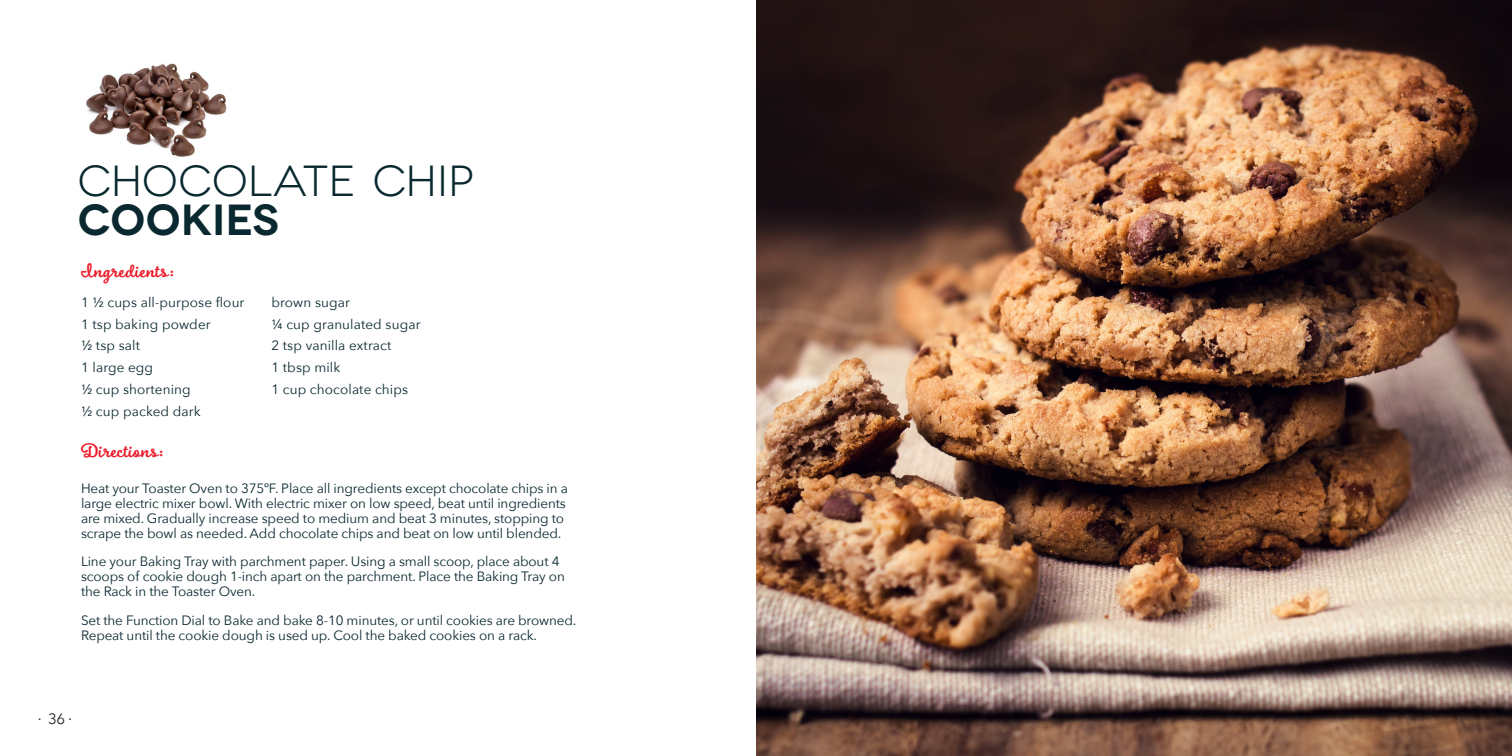
<style>
.page{position:relative;width:1512px;height:756px;background:#fff}
.page>*{position:absolute;margin:0;border:0;box-sizing:border-box;transform-origin:0 0}
.t1{font:43.5px "Novecentowide";color:#09282f}
.t2{font:600 43.5px "Novecentowide";color:#09282f}
.Recipe_Subheads_-_Re{font:700 21px "Boucherie Cursive";letter-spacing:.025em;color:#eb1c2b}
.Recipe_Subheads_-_Re-2{font:700 21px "Boucherie Cursive";letter-spacing:.025em;color:#eb1c2c}
.t3{font:15px "Avenir Next";color:#231f20}
.t4{font:13.5px/15px "Avenir Next";letter-spacing:-.01em;color:#09282f}
.t5{font:13.5px "Avenir Next";letter-spacing:.01em;color:#09282f}
</style>
<div class="page">
<img style="left:86px;top:63px;width:141px;height:94px">
<img style="left:756px;top:0;width:756px;height:756px">
<p class="t1" style="left:78px;top:156px;width:397px">CHOCOLATE CHIP</p>
<p class="t2" style="left:78px;top:194px;width:203px">COOKIES</p>
<p class="Recipe_Subheads_-_Re" style="left:81px;top:257px;width:94px">Ingredients:</p>
<p class="t5" style="left:81px;top:291px;width:165px">1 ½ cups all-purpose flour</p>
<p class="t5" style="left:81px;top:312px;width:131px">1 tsp baking powder</p>
<p class="t4" style="left:81px;top:338px;width:61px">½ tsp salt</p>
<p class="t5" style="left:81px;top:356px;width:74px">1 large egg</p>
<p class="t5" style="left:81px;top:378px;width:111px">½ cup shortening</p>
<p class="t5" style="left:81px;top:399px;width:121px">½ cup packed dark</p>
<p class="t5" style="left:271px;top:291px;width:80px">brown sugar</p>
<p class="t5" style="left:271px;top:312px;width:151px">¼ cup granulated sugar</p>
<p class="t5" style="left:271px;top:334px;width:121px">2 tsp vanilla extract</p>
<p class="t5" style="left:271px;top:356px;width:70px">1 tbsp milk</p>
<p class="t5" style="left:271px;top:378px;width:138px">1 cup chocolate chips</p>
<p class="Recipe_Subheads_-_Re-2" style="left:81px;top:438px;width:83px">Directions:</p>
<p class="t4" style="left:81px;top:480px;width:489px">Heat your Toaster Oven to 375ºF. Place all ingredients except chocolate chips in a large electric mixer bowl. With electric mixer on low speed, beat until ingredients are mixed. Gradually increase speed to medium and beat 3 minutes, stopping to scrape the bowl as needed. Add chocolate chips and beat on low until blended.</p>
<p class="t4" style="left:81px;top:553px;width:485px">Line your Baking Tray with parchment paper. Using a small scoop, place about 4 scoops of cookie dough 1-inch apart on the parchment. Place the Baking Tray on the Rack in the Toaster Oven.</p>
<p class="t4" style="left:81px;top:612px;width:497px">Set the Function Dial to Bake and bake 8-10 minutes, or until cookies are browned.<br>Repeat until the cookie dough is used up. Cool the baked cookies on a rack.</p>
<p class="t3" style="left:38px;top:706px;width:36px">∙ 36 ∙</p>
</div>
